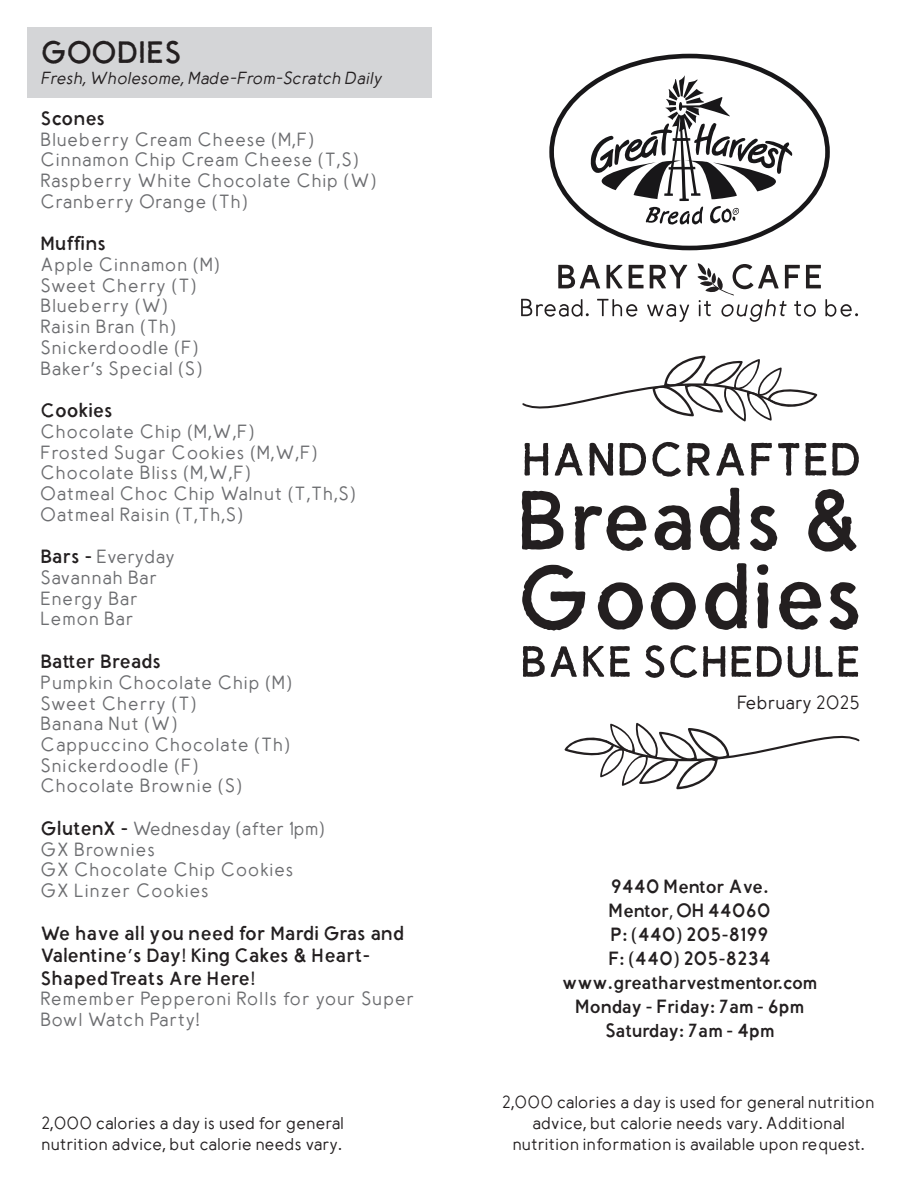
<style>
.page{position:relative;width:918px;height:1188px;background:#fff}
.page>*{position:absolute;margin:0;border:0;box-sizing:border-box;transform-origin:0 0}
.t1{font:31.5px "GH Simple Rustic";color:#231f20}
.t2{font:19.5px/22.4px "GH Simple Rustic";letter-spacing:-.03em;color:#231f20}
.t3{font:19.5px "GH Simple Rustic";color:#231f20}
.t4{font:19.5px "GH Simple Rustic";letter-spacing:-.05em;color:#231f20}
.t5{font:600 18px/20.7px "GH Simple";letter-spacing:.04em;color:#6c6d70}
.t6{font:700 18px/24px "GH Simple";color:#231f20;text-align:center}
.t7{font:600 18px/20.7px "GH Simple";letter-spacing:.015em;color:#6c6d70}
.t8{font:600 18px/20.7px "GH Simple";letter-spacing:.01em;color:#6c6d70}
.t9{font:600 18px "GH Simple";color:#231f20}
.t10{font:600 16.5px/21px "GH Simple";color:#231f20;text-align:center}
.t11{font:italic 600 16.5px "GH Simple";color:#231f20}
.s1{font-family:"GH Simple Rustic";font-weight:400;font-size:19.5px;color:#231f20}
</style>
<div class="page">
<svg style="left:565px;top:723px;width:295px;height:66px"></svg>
<svg style="left:522px;top:356px;width:295px;height:65px"></svg>
<svg style="left:524px;top:443px;width:24px;height:33px"></svg>
<svg style="left:555px;top:443px;width:28px;height:33px"></svg>
<svg style="left:589px;top:443px;width:24px;height:33px"></svg>
<svg style="left:620px;top:443px;width:26px;height:33px"></svg>
<svg style="left:652px;top:442px;width:29px;height:35px"></svg>
<svg style="left:687px;top:443px;width:23px;height:33px"></svg>
<svg style="left:716px;top:443px;width:28px;height:33px"></svg>
<svg style="left:751px;top:443px;width:21px;height:33px"></svg>
<svg style="left:778px;top:443px;width:21px;height:33px"></svg>
<svg style="left:805px;top:443px;width:21px;height:33px"></svg>
<svg style="left:832px;top:443px;width:27px;height:33px"></svg>
<svg style="left:522px;top:491px;width:41px;height:59px"></svg>
<svg style="left:575px;top:505px;width:71px;height:46px"></svg>
<svg style="left:655px;top:505px;width:36px;height:45px"></svg>
<svg style="left:700px;top:488px;width:40px;height:63px"></svg>
<svg style="left:750px;top:506px;width:27px;height:45px"></svg>
<svg style="left:808px;top:489px;width:49px;height:63px"></svg>
<svg style="left:522px;top:565px;width:63px;height:66px"></svg>
<svg style="left:598px;top:582px;width:45px;height:48px"></svg>
<svg style="left:651px;top:582px;width:45px;height:48px"></svg>
<svg style="left:705px;top:563px;width:42px;height:67px"></svg>
<svg style="left:757px;top:564px;width:11px;height:64px"></svg>
<svg style="left:779px;top:582px;width:42px;height:48px"></svg>
<svg style="left:830px;top:582px;width:28px;height:48px"></svg>
<svg style="left:523px;top:646px;width:22px;height:31px"></svg>
<svg style="left:551px;top:646px;width:26px;height:31px"></svg>
<svg style="left:583px;top:646px;width:21px;height:31px"></svg>
<svg style="left:610px;top:646px;width:20px;height:31px"></svg>
<svg style="left:645px;top:645px;width:19px;height:33px"></svg>
<svg style="left:670px;top:645px;width:27px;height:33px"></svg>
<svg style="left:703px;top:646px;width:22px;height:31px"></svg>
<svg style="left:732px;top:646px;width:19px;height:31px"></svg>
<svg style="left:757px;top:646px;width:25px;height:31px"></svg>
<svg style="left:788px;top:646px;width:45px;height:32px"></svg>
<svg style="left:839px;top:646px;width:19px;height:31px"></svg>
<svg style="left:549px;top:54px;width:281px;height:196px"></svg>
<svg style="left:591px;top:76px;width:202px;height:149px"></svg>
<svg style="left:558px;top:265px;width:42px;height:23px"></svg>
<svg style="left:607px;top:265px;width:16px;height:23px"></svg>
<svg style="left:629px;top:265px;width:15px;height:23px"></svg>
<svg style="left:650px;top:265px;width:37px;height:23px"></svg>
<svg style="left:521px;top:299px;width:68px;height:18px"></svg>
<svg style="left:597px;top:299px;width:40px;height:18px"></svg>
<svg style="left:647px;top:304px;width:42px;height:18px"></svg>
<svg style="left:697px;top:263px;width:161px;height:59px"></svg>
<div style="left:27px;top:27px;width:405px;height:70px;background:#d4d5d7"></div>
<h1 class="t1" style="left:40px;top:35px;width:143px">GOODIES</h1>
<p class="t11" style="left:40px;top:69px;width:343px">Fresh, Wholesome, Made-From-Scratch Daily</p>
<p class="t2" style="left:40px;top:108px;width:67px">Scones</p>
<p class="t5" style="left:40px;top:130px;width:338px">Blueberry Cream Cheese (M,F)<br>Cinnamon Chip Cream Cheese (T,S)<br>Raspberry White Chocolate Chip (W)<br>Cranberry Orange (Th)</p>
<p class="t3" style="left:40px;top:233px;width:67px">Muffins</p>
<p class="t5" style="left:40px;top:256px;width:181px">Apple Cinnamon (M)<br>Sweet Cherry (T)<br>Blueberry (W)<br>Raisin Bran (Th)<br>Snickerdoodle (F)<br>Baker’s Special (S)</p>
<p class="t4" style="left:40px;top:400px;width:74px">Cookies</p>
<p class="t5" style="left:40px;top:422px;width:317px">Chocolate Chip (M,W,F)<br>Frosted Sugar Cookies (M,W,F)<br>Chocolate Bliss (M,W,F)<br>Oatmeal Choc Chip Walnut (T,Th,S)<br>Oatmeal Raisin (T,Th,S)</p>
<p class="t8" style="left:40px;top:548px;width:136px"><span class="s1">Bars -</span> Everyday<br>Savannah Bar<br>Energy Bar<br>Lemon Bar</p>
<p class="t2" style="left:40px;top:651px;width:122px">Batter Breads</p>
<p class="t5" style="left:40px;top:673px;width:253px">Pumpkin Chocolate Chip (M)<br>Sweet Cherry (T)<br>Banana Nut (W)<br>Cappuccino Chocolate (Th)<br>Snickerdoodle (F)<br>Chocolate Brownie (S)</p>
<p class="t7" style="left:40px;top:820px;width:286px"><span class="s1">GlutenX -</span> Wednesday (after 1pm)<br>GX Brownies<br>GX Chocolate Chip Cookies<br>GX Linzer Cookies</p>
<p class="t2" style="left:40px;top:923px;width:365px">We have all you need for Mardi Gras and<br>Valentine’s Day! King Cakes &amp; Heart-<br>Shaped Treats Are Here!</p>
<p class="t5" style="left:40px;top:990px;width:376px">Remember Pepperoni Rolls for your Super<br>Bowl Watch Party!</p>
<p class="t10" style="left:41px;top:1114px;width:304px;text-align:left">2,000 calories a day is used for general nutrition advice, but calorie needs vary.</p>
<p class="t9" style="left:737px;top:693px;width:124px">February 2025</p>
<p class="t6" style="left:562px;top:875px;width:256px">9440 Mentor Ave.<br>Mentor, OH 44060<br>P: (440) 205-8199<br>F: (440) 205-8234 www.greatharvestmentor.com<br>Monday - Friday: 7am - 6pm<br>Saturday: 7am - 4pm</p>
<p class="t10" style="left:502px;top:1093px;width:374px">2,000 calories a day is used for general nutrition advice, but calorie needs vary. Additional nutrition information is available upon request.</p>
</div>
